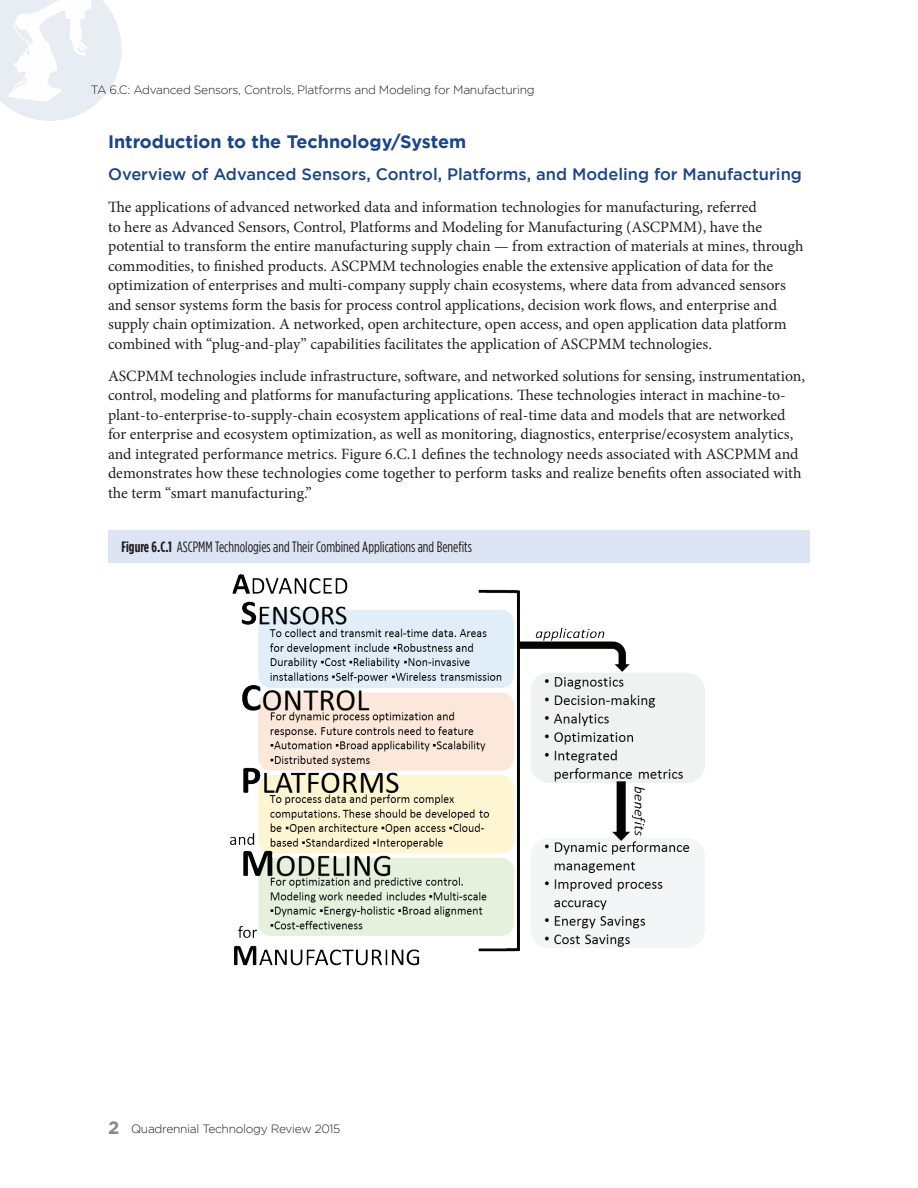
<style>
.page{position:relative;width:918px;height:1188px;background:#fff}
.page>*{position:absolute;margin:0;border:0;box-sizing:border-box;transform-origin:0 0}
.Header_One{font:700 18px "Gotham";color:#1b4489}
.Header_Two{font:500 16.5px "Gotham";color:#1b4489}
.Body_Text{font:15.75px/19.5px "Minion Pro";color:#231f20}
.Figure_Text{font:15px "Gotham Condensed";color:#231f20}
.t1{font:300 12px "Gotham";letter-spacing:-.025em;color:#231f20}
.s1{font-weight:700}
.s2{font-weight:700;font-size:18px;color:#8a888a}
</style>
<div class="page">
<svg style="left:0;top:0;width:122px;height:121px"></svg>
<div style="left:108px;top:530px;width:702px;height:32px;background:#dde4f3"></div>
<img style="left:213px;top:562px;width:492px;height:404px">
<p class="t1" style="left:91px;top:83px;width:446px">TA 6.C: Advanced Sensors, Controls, Platforms and Modeling for Manufacturing</p>
<p class="Header_One" style="left:108px;top:131px;width:360px">Introduction to the Technology/System</p>
<p class="Header_Two" style="left:108px;top:165px;width:696px">Overview of Advanced Sensors, Control, Platforms, and Modeling for Manufacturing</p>
<p class="Body_Text" style="left:108px;top:198px;width:697px">The applications of advanced networked data and information technologies for manufacturing, referred<br>to here as Advanced Sensors, Control, Platforms and Modeling for Manufacturing (ASCPMM), have the potential to transform the entire manufacturing supply chain — from extraction of materials at mines, through commodities, to finished products. ASCPMM technologies enable the extensive application of data for the optimization of enterprises and multi-company supply chain ecosystems, where data from advanced sensors and sensor systems form the basis for process control applications, decision work flows, and enterprise and supply chain optimization. A networked, open architecture, open access, and open application data platform combined with “plug-and-play” capabilities facilitates the application of ASCPMM technologies.</p>
<p class="Body_Text" style="left:108px;top:366px;width:699px">ASCPMM technologies include infrastructure, software, and networked solutions for sensing, instrumentation, control, modeling and platforms for manufacturing applications. These technologies interact in machine-to&shy;plant-to-enterprise-to-supply-chain ecosystem applications of real-time data and models that are networked for enterprise and ecosystem optimization, as well as monitoring, diagnostics, enterprise/ecosystem analytics, and integrated performance metrics. Figure 6.C.1 defines the technology needs associated with ASCPMM and demonstrates how these technologies come together to perform tasks and realize benefits often associated with the term “smart manufacturing.”</p>
<p class="Figure_Text" style="left:122px;top:538px;width:352px"><span class="s1">Figure 6.C.1</span> ASCPMM Technologies and Their Combined Applications and Benefits</p>
<p class="t1" style="left:108px;top:1122px;width:234px"><span class="s2">2</span> Quadrennial Technology Review 2015</p>
</div>
